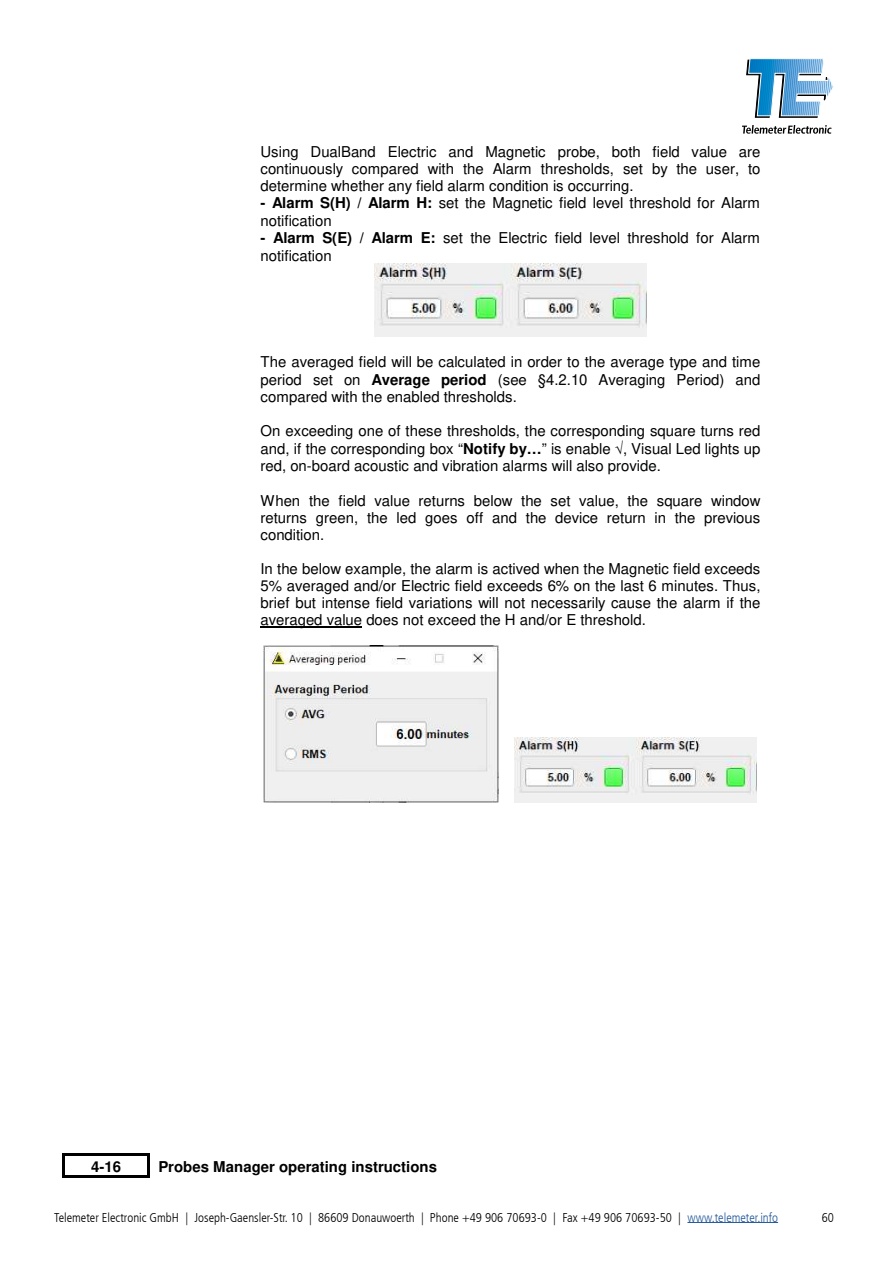
<style>
.page{position:relative;width:893px;height:1263px;background:#fff}
.page>*{position:absolute;margin:0;border:0;box-sizing:border-box;transform-origin:0 0}
.t1{font:15px/17.1px "Helvetica";color:#000;text-align:justify}
.t2{font:700 15px "Helvetica";color:#000}
.t3{font:300 condensed 12.75px "Frutiger LT Com";color:#000}
.s1{font-weight:700}
.s2{color:#010202}
.s3{font-family:"Arial"}
.s4{color:#275b9b}
</style>
<div class="page">
<svg style="left:742px;top:125px;width:89px;height:9px"></svg>
<svg style="left:746px;top:58px;width:88px;height:60px"></svg>
<hr style="left:687px;top:1222px;width:91px;height:1px;background:#275b9b">
<hr style="left:65px;top:1153px;width:83px;height:2px;background:#000">
<svg style="left:63px;top:1153px;width:2px;height:24px"></svg>
<hr style="left:65px;top:1175px;width:83px;height:2px;background:#000">
<svg style="left:148px;top:1153px;width:2px;height:24px"></svg>
<img style="left:374px;top:264px;width:272px;height:72px">
<hr style="left:260px;top:627px;width:102px;height:1px;background:#000">
<img style="left:264px;top:645px;width:234px;height:157px">
<img style="left:515px;top:738px;width:242px;height:64px">
<p class="t1" style="left:260px;top:144px;width:501px">Using DualBand Electric and Magnetic probe, both field value are continuously compared with the Alarm thresholds, set by the user, to determine whether any field alarm condition is occurring.</p>
<p class="t1" style="left:260px;top:196px;width:501px"><span class="s1">- Alarm S(H) / Alarm H:</span> set the Magnetic field level threshold for Alarm notification</p>
<p class="t1" style="left:260px;top:231px;width:501px"><span class="s1">- Alarm S(E) / Alarm E:</span> set the Electric field level threshold for Alarm notification</p>
<p class="t1" style="left:260px;top:355px;width:501px">The averaged field will be calculated in order to the average type and time period set on <span class="s1">Average period</span> (see §4.2.10 Averaging Period) and compared with the enabled thresholds.</p>
<p class="t1" style="left:260px;top:424px;width:501px">On exceeding one of these thresholds, the corresponding square turns red and, <span class="s2">if</span> the corresponding box “<span class="s1">Notify by…</span>” is enable <span class="s3">√</span>, Visual Led lights up red, <span class="s2">on-board acoustic and vibration alarms will also provide.</span></p>
<p class="t1" style="left:260px;top:493px;width:502px">When the field value returns below the set value, the square window returns green, the led goes off and the device return in the previous condition.</p>
<p class="t1" style="left:260px;top:561px;width:501px">In the below example, the alarm is actived when the Magnetic field exceeds 5% averaged and/or Electric field exceeds 6% on the last 6 minutes. Thus, brief but intense field variations will not necessarily cause the alarm if the averaged value does not exceed the H and/or E threshold.</p>
<p class="t2" style="left:91px;top:1160px;width:31px">4-16</p>
<p class="t2" style="left:158px;top:1160px;width:280px">Probes Manager operating instructions</p>
<p class="t3" style="left:54px;top:1210px;width:726px">Telemeter Electronic GmbH | Joseph-Gaensler-Str. 10 | 86609 Donauwoerth | Phone +49 906 70693-0 | Fax +49 906 70693-50 | <span class="s4">www.telemeter.info</span></p>
<p class="t3" style="left:822px;top:1210px;width:14px">60</p>
</div>
